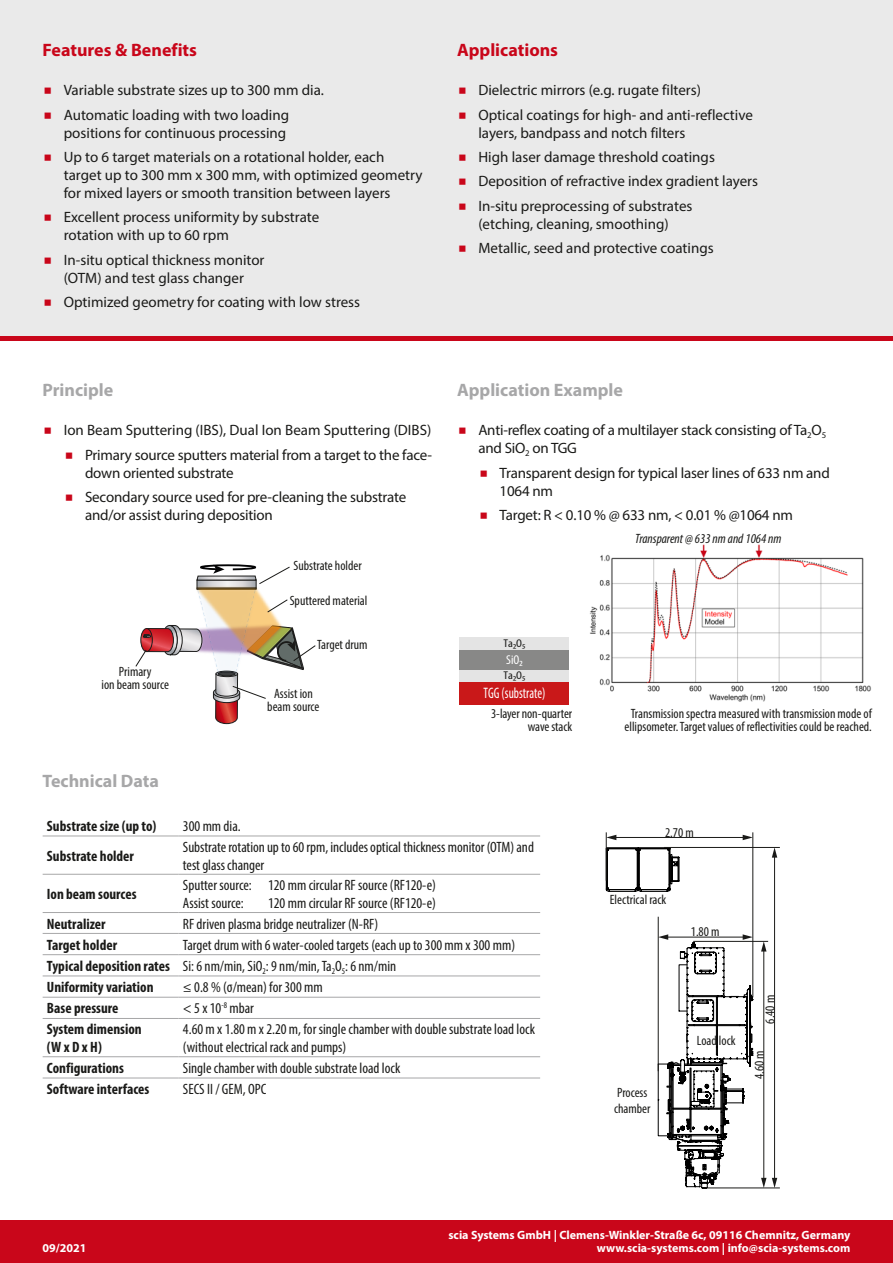
<style>
.page{position:relative;width:893px;height:1263px;background:#fff}
.page>*{position:absolute;margin:0;border:0;box-sizing:border-box;transform-origin:0 0}
.t1{font:700 18px "Myriad Pro";color:#a7a7a8}
.t2{font:700 18px "Myriad Pro";color:#c9061a}
.t3{font:condensed 15.3px "Myriad Pro";color:#fff;scale:.85 1}
.t4{font:15px/24.5px "Myriad Pro";color:#1a1a18}
.t5{font:condensed 15px/18px "Myriad Pro";color:#1a1a18}
.t6{font:700 condensed 15px/18px "Myriad Pro";color:#1a1a18}
.t7{font:condensed 13.5px/12.8px "Myriad Pro";color:#1a1a18;text-align:center}
.t8{font:italic condensed 13.5px "Myriad Pro";color:#1a1a18}
.t9{font:condensed 12.9px "Myriad Pro";color:#fff}
.t10{font:700 12px "Myriad Pro";color:#fff}
.t11{font:condensed 11.25px "Myriad Pro";color:#1d1d1c;scale:1.17 1}
.s1{color:#c9061a}
.s2{font-weight:700}
</style>
<div class="page">
<div style="left:0;top:0;width:893px;height:338px;background:#eaeaea"></div>
<hr style="left:43px;top:836px;width:136px;height:1px;background:#a7a7a8">
<hr style="left:179px;top:836px;width:361px;height:1px;background:#a7a7a8">
<hr style="left:43px;top:874px;width:136px;height:1px;background:#a7a7a8">
<hr style="left:179px;top:874px;width:361px;height:1px;background:#a7a7a8">
<hr style="left:43px;top:912px;width:136px;height:1px;background:#a7a7a8">
<hr style="left:179px;top:912px;width:361px;height:1px;background:#a7a7a8">
<hr style="left:43px;top:933px;width:136px;height:1px;background:#a7a7a8">
<hr style="left:179px;top:933px;width:361px;height:1px;background:#a7a7a8">
<hr style="left:43px;top:954px;width:136px;height:1px;background:#a7a7a8">
<hr style="left:179px;top:954px;width:361px;height:1px;background:#a7a7a8">
<hr style="left:43px;top:975px;width:136px;height:1px;background:#a7a7a8">
<hr style="left:179px;top:975px;width:361px;height:1px;background:#a7a7a8">
<hr style="left:43px;top:1018px;width:136px;height:1px;background:#a7a7a8">
<hr style="left:179px;top:1018px;width:361px;height:1px;background:#a7a7a8">
<hr style="left:43px;top:1056px;width:136px;height:1px;background:#a7a7a8">
<hr style="left:179px;top:1056px;width:361px;height:1px;background:#a7a7a8">
<hr style="left:43px;top:997px;width:136px;height:1px;background:#a7a7a8">
<hr style="left:179px;top:997px;width:361px;height:1px;background:#a7a7a8">
<hr style="left:43px;top:1077px;width:136px;height:1px;background:#a7a7a8">
<hr style="left:179px;top:1077px;width:361px;height:1px;background:#a7a7a8">
<img style="left:271px;top:613px;width:11px;height:12px">
<img style="left:196px;top:585px;width:24px;height:69px">
<img style="left:220px;top:585px;width:51px;height:40px">
<svg style="left:135px;top:625px;width:67px;height:42px"></svg>
<svg style="left:267px;top:599px;width:21px;height:14px"></svg>
<svg style="left:196px;top:564px;width:94px;height:21px"></svg>
<svg style="left:213px;top:625px;width:103px;height:100px"></svg>
<hr style="left:703px;top:1188px;width:77px;height:1px;background:#1a1a18">
<hr style="left:664px;top:847px;width:116px;height:1px;background:#1a1a18">
<hr style="left:763px;top:950px;width:1px;height:230px;background:#1a1a18">
<svg style="left:761px;top:942px;width:5px;height:9px"></svg>
<svg style="left:761px;top:1178px;width:5px;height:10px"></svg>
<hr style="left:753px;top:832px;width:1px;height:165px;background:#1a1a18">
<hr style="left:606px;top:832px;width:1px;height:49px;background:#1a1a18">
<hr style="left:774px;top:856px;width:1px;height:324px;background:#1a1a18">
<svg style="left:772px;top:848px;width:5px;height:10px"></svg>
<svg style="left:772px;top:1178px;width:5px;height:10px"></svg>
<svg style="left:606px;top:847px;width:148px;height:341px"></svg>
<hr style="left:658px;top:917px;width:1px;height:154px;background:#1a1a18">
<hr style="left:693px;top:941px;width:75px;height:1px;background:#1a1a18">
<hr style="left:615px;top:837px;width:129px;height:1px;background:#1a1a18">
<svg style="left:743px;top:835px;width:10px;height:5px"></svg>
<svg style="left:606px;top:835px;width:10px;height:5px"></svg>
<div style="left:460px;top:682px;width:109px;height:23px;background:#c91819"></div>
<div style="left:460px;top:670px;width:109px;height:12px;background:#e4e4e4"></div>
<div style="left:460px;top:650px;width:109px;height:20px;background:#888887"></div>
<div style="left:460px;top:638px;width:109px;height:12px;background:#e4e4e4"></div>
<img style="left:590px;top:544px;width:281px;height:158px">
<div style="left:0;top:1220px;width:893px;height:43px;background:#c9061a"></div>
<hr style="left:0;top:336px;width:893px;height:4px;background:#c9061a">
<p class="t2" style="left:43px;top:38px;width:156px">Features &amp; Benefits</p>
<p class="t4" style="left:43px;top:78px;width:283px"><span class="s1">⯀</span> Variable substrate sizes up to 300 mm dia. <span class="s1">⯀</span> Automatic loading with two loading</p>
<p class="t4" style="left:43px;top:120px;width:343px;text-indent:21px">positions for continuous processing<br><span class="s1">⯀</span> Up to 6 target materials on a rotational holder, each</p>
<p class="t4" style="left:64px;top:166px;width:360px;line-height:18px">target up to 300 mm x 300 mm, with optimized geometry for mixed layers or smooth transition between layers</p>
<p class="t4" style="left:64px;top:208px;width:257px;line-height:18px;text-indent:-21px"><span class="s1">⯀</span> Excellent process uniformity by substrate rotation with up to 60 rpm</p>
<p class="t4" style="left:43px;top:251px;width:224px;line-height:18px;text-align:center"><span class="s1">⯀</span> In-situ optical thickness monitor (OTM) and test glass changer</p>
<p class="t4" style="left:43px;top:290px;width:319px"><span class="s1">⯀</span> Optimized geometry for coating with low stress</p>
<p class="t2" style="left:457px;top:38px;width:102px">Applications</p>
<p class="t4" style="left:457px;top:78px;width:297px"><span class="s1">⯀</span> Dielectric mirrors (e.g. rugate filters)<br><span class="s1">⯀</span> Optical coatings for high- and anti-reflective</p>
<p class="t4" style="left:457px;top:120px;width:302px;text-indent:21px">layers, bandpass and notch filters<br><span class="s1">⯀</span> High laser damage threshold coatings<br><span class="s1">⯀</span> Deposition of refractive index gradient layers <span class="s1">⯀</span> In-situ preprocessing of substrates</p>
<p class="t4" style="left:457px;top:211px;width:258px;text-indent:21px">(etching, cleaning, smoothing)<br><span class="s1">⯀</span> Metallic, seed and protective coatings</p>
<p class="t1" style="left:43px;top:378px;width:72px">Principle</p>
<p class="t4" style="left:43px;top:418px;width:391px;text-align:right"><span class="s1">⯀</span> Ion Beam Sputtering (IBS), Dual Ion Beam Sputtering (DIBS) <span class="s1">⯀</span> Primary source sputters material from a target to the face-</p>
<p class="t4" style="left:64px;top:460px;width:344px;text-indent:21px">down oriented substrate<br><span class="s1">⯀</span> Secondary source used for pre-cleaning the substrate</p>
<p class="t4" style="left:85px;top:503px;width:189px">and/or assist during deposition</p>
<p class="t7" style="left:293px;top:559px;width:70px">Substrate holder</p>
<p class="t7" style="left:290px;top:593px;width:79px">Sputtered material</p>
<p class="t1" style="left:457px;top:378px;width:167px">Application Example</p>
<p class="t4" style="left:478px;top:421px;width:349px;line-height:18px;text-indent:-21px"><span class="s1">⯀</span> Anti-reflex coating of a multilayer stack consisting of Ta<sub>2</sub>O<sub>5 </sub>and SiO<sub>2</sub> on TGG</p>
<p class="t4" style="left:500px;top:464px;width:332px;line-height:18px;text-indent:-21px"><span class="s1">⯀</span> Transparent design for typical laser lines of 633 nm and<br>1064 nm</p>
<p class="t4" style="left:478px;top:503px;width:316px"><span class="s1">⯀</span> Target: R &lt; 0.10 % @ 633 nm, &lt; 0.01 % @1064 nm</p>
<p class="t8" style="left:635px;top:530px;width:148px">Transparent @ 633 nm and 1064 nm</p>
<p class="t7" style="left:317px;top:638px;width:52px">Target drum</p>
<p class="t11" style="left:503px;top:636px;width:20px">Ta2O5</p>
<p class="t7" style="left:102px;top:665px;width:69px">Primary<br>ion beam source</p>
<p class="t7" style="left:267px;top:687px;width:54px">Assist ion beam source</p>
<p class="t9" style="left:506px;top:651px;width:18px">SiO2</p>
<p class="t11" style="left:503px;top:668px;width:20px">Ta2O5</p>
<p class="t3" style="left:483px;top:683px;width:74px">TGG (substrate)</p>
<p class="t7" style="left:491px;top:706px;width:83px;line-height:13.5px;text-align:right">3-layer non-quarter wave stack</p>
<p class="t7" style="left:625px;top:706px;width:249px;line-height:13.5px">Transmission spectra measured with transmission mode of ellipsometer. Target values of reflectivities could be reached.</p>
<p class="t1" style="left:43px;top:770px;width:118px">Technical Data</p>
<p class="t6" style="left:47px;top:816px;width:111px">Substrate size (up to)</p>
<p class="t5" style="left:183px;top:817px;width:59px">300 mm dia.</p>
<p class="t6" style="left:47px;top:846px;width:89px">Substrate holder</p>
<p class="t5" style="left:183px;top:838px;width:352px">Substrate rotation up to 60 rpm, includes optical thickness monitor (OTM) and test glass changer</p>
<p class="t6" style="left:47px;top:885px;width:91px">Ion beam sources</p>
<p class="t5" style="left:183px;top:876px;width:255px">Sputter source: 120 mm circular RF source (RF120-e)<br>Assist source:</p>
<p class="t5" style="left:268px;top:894px;width:169px">120 mm circular RF source (RF120-e)</p>
<p class="t6" style="left:47px;top:914px;width:60px">Neutralizer</p>
<p class="t5" style="left:183px;top:914px;width:197px">RF driven plasma bridge neutralizer (N-RF)</p>
<p class="t6" style="left:47px;top:935px;width:72px">Target holder</p>
<p class="t5" style="left:47px;top:934px;width:470px;line-height:21.3px;text-indent:136px">Target drum with 6 water-cooled targets (each up to 300 mm x 300 mm)<br><span class="s2">Typical deposition rates</span> Si: 6 nm/min, SiO<sub>2</sub>: 9 nm/min, Ta<sub>2</sub>O<sub>5</sub>: 6 nm/min<br><span class="s2">Uniformity variation</span></p>
<p class="t5" style="left:183px;top:978px;width:141px">≤ 0.8 % (σ/mean) for 300 mm</p>
<p class="t6" style="left:47px;top:999px;width:73px">Base pressure</p>
<p class="t5" style="left:183px;top:999px;width:73px">&lt; 5 x 10<sup>-8</sup> mbar</p>
<p class="t6" style="left:47px;top:1020px;width:96px">System dimension (W x D x H)</p>
<p class="t5" style="left:183px;top:1020px;width:354px">4.60 m x 1.80 m x 2.20 m, for single chamber with double substrate load lock (without electrical rack and pumps)</p>
<p class="t6" style="left:47px;top:1059px;width:79px">Configurations</p>
<p class="t5" style="left:183px;top:1059px;width:219px">Single chamber with double substrate load lock</p>
<p class="t6" style="left:47px;top:1080px;width:104px">Software interfaces</p>
<p class="t5" style="left:183px;top:1080px;width:85px">SECS II / GEM, OPC</p>
<p class="t7" style="left:665px;top:826px;width:30px">2.70 m</p>
<p class="t7" style="left:610px;top:893px;width:58px">Electrical rack</p>
<p class="t7" style="left:691px;top:925px;width:30px">1.80 m</p>
<p class="t7" style="left:614px;top:1084px;width:38px;line-height:16.5px;text-align:left">Process chamber</p>
<p class="t7" style="left:697px;top:1034px;width:40px">Load lock</p>
<p class="t7" style="left:763px;top:1023px;width:30px;rotate:-90deg">6.40 m</p>
<p class="t7" style="left:753px;top:1079px;width:30px;rotate:-90deg">4.60 m</p>
<p class="t10" style="left:448px;top:1227px;width:404px">scia Systems GmbH | Clemens-Winkler-Straße 6c, 09116 Chemnitz, Germany</p>
<p class="t10" style="left:43px;top:1240px;width:45px">09/2021</p>
<p class="t10" style="left:597px;top:1240px;width:255px">www.scia-systems.com | info@scia-systems.com</p>
</div>
